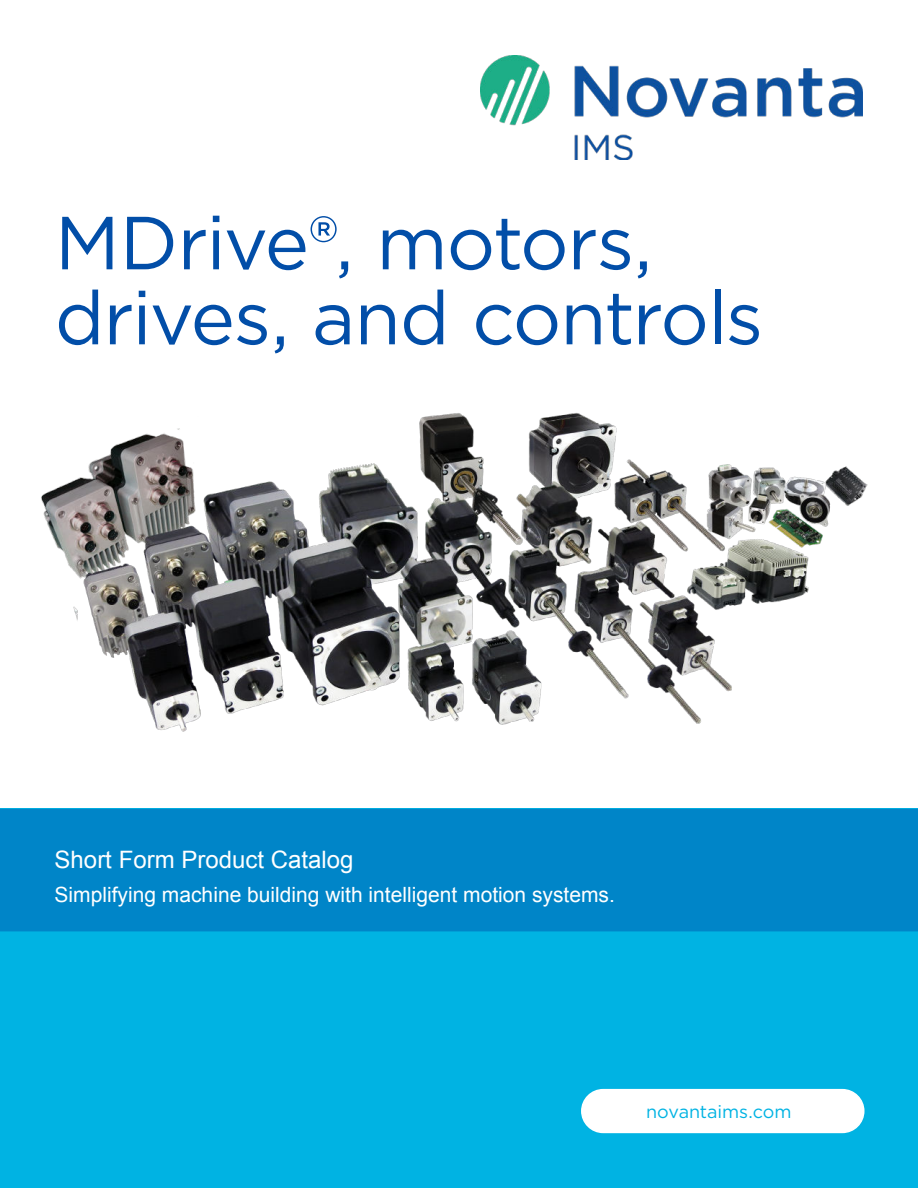
<style>
.page{position:relative;width:918px;height:1188px;background:#fff}
.page>*{position:absolute;margin:0;border:0;box-sizing:border-box;transform-origin:0 0}
.t1{font:75px/75px "Gotham";letter-spacing:-.02em;color:#024ea8}
.t2{font:24px "Arial";color:#fff}
.t3{font:21px "Arial";color:#fff}
.t4{font:18px "Gotham";letter-spacing:-.005em;color:#00b3e3}
</style>
<div class="page">
<img style="left:481px;top:55px;width:382px;height:105px">
<div style="left:0;top:809px;width:918px;height:379px;background:#00b3e3"></div>
<div style="left:0;top:809px;width:918px;height:122px;background:#0085c8"></div>
<div style="left:582px;top:1090px;width:282px;height:42px;background:#fff;border-radius:21px"></div>
<div style="left:581px;top:1089px;width:284px;height:44px;border:2px solid #fff;border-radius:21px"></div>
<img style="left:41px;top:412px;width:827px;height:320px">
<h1 class="t1" style="left:55px;top:209px;width:710px">MDrive®, motors, drives, and controls</h1>
<p class="t2" style="left:55px;top:851px;width:300px">Short Form Product Catalog</p>
<p class="t3" style="left:55px;top:886px;width:562px">Simplifying machine building with intelligent motion systems.</p>
<p class="t4" style="left:646px;top:1103px;width:147px">novantaims.com</p>
</div>
